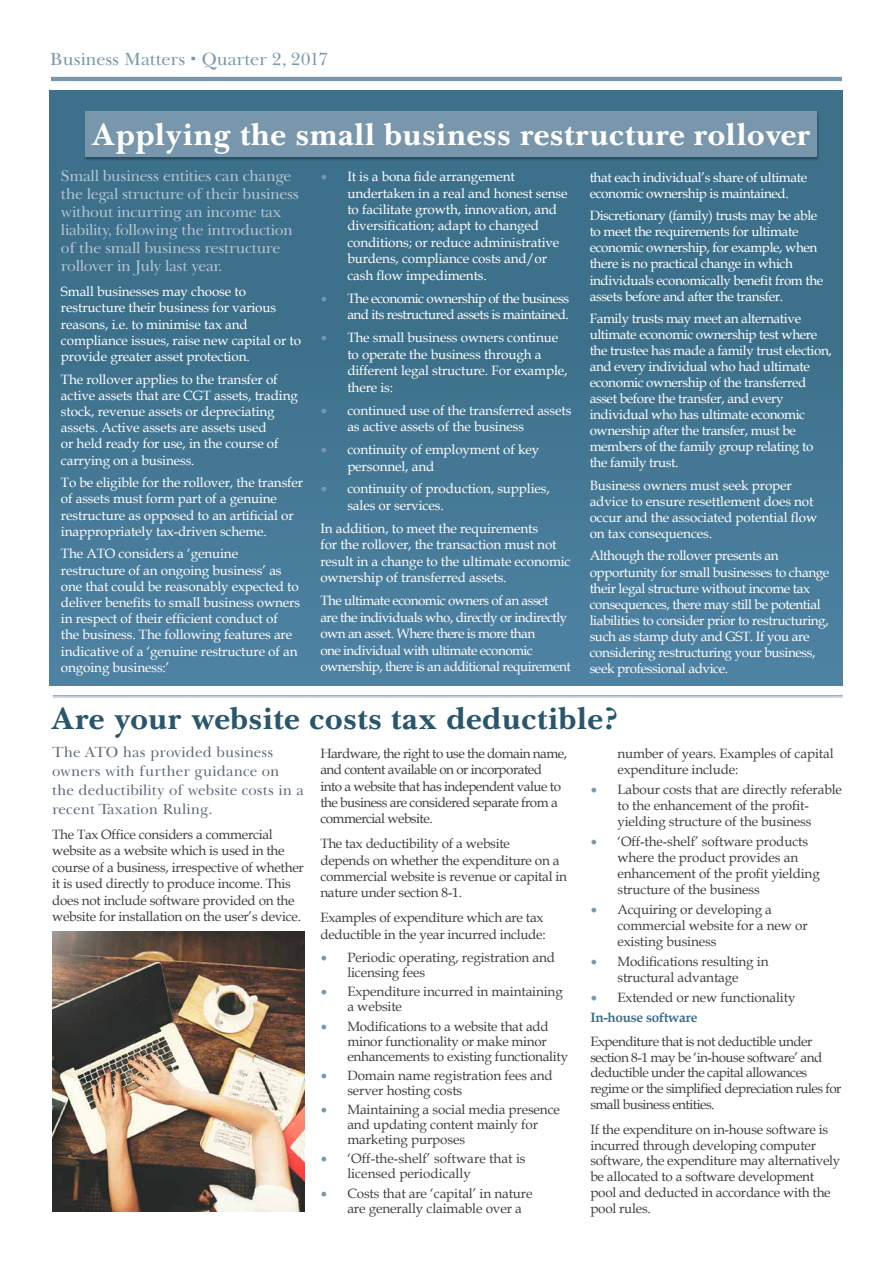
<style>
.page{position:relative;width:893px;height:1263px;background:#fff}
.page>*{position:absolute;margin:0;border:0;box-sizing:border-box;transform-origin:0 0}
.t1{font:700 31.5px "Baskerville Cyr LT Std";letter-spacing:.01em;color:#fff}
.t2{font:700 31.5px "Baskerville Cyr LT Std";letter-spacing:.01em;color:#2a566c}
.t3{font:18px "Baskerville Cyr LT Std Upright";letter-spacing:-.005em;color:#7897ac}
.t4{font:15.75px/18px "Baskerville Cyr LT Std Upright";letter-spacing:-.02em;color:#b6c5d1}
.t5{font:15px/18.8px "Baskerville Cyr LT Std Upright";letter-spacing:.01em;color:#5d6a7a}
.t6{font:13.5px/16.2px "Book Antiqua";letter-spacing:-.01em;color:#fff}
.t7{font:13.5px/15.9px "Book Antiqua";letter-spacing:-.02em;color:#414042}
.t8{font:13.5px/16px "Book Antiqua";letter-spacing:-.03em;color:#fff}
.t9{font:13.5px/16.4px "Book Antiqua";letter-spacing:-.04em;color:#414042}
.t10{font:13.5px/16.5px "Book Antiqua";letter-spacing:-.04em;color:#fff;text-align:right}
.t11{font:13.5px/15px "Book Antiqua";color:#414042}
.s1{font-family:"Minion Pro";font-size:18px;color:#7897ac}
.s2{font-weight:700;color:#3c708b}
</style>
<div class="page">
<div style="left:50px;top:91px;width:793px;height:595px;background:linear-gradient(to bottom,#376b85,#4c809f)"></div>
<div style="left:84px;top:111px;width:736px;height:50px;background:#000;opacity:.3"></div>
<div style="left:85px;top:112px;width:732px;height:45px;background:#7897ac"></div>
<hr style="left:51px;top:77px;width:791px;height:4px;background:#7897ac">
<img style="left:52px;top:931px;width:252px;height:281px">
<hr style="left:53px;top:697px;width:789px;height:1px;background:#92acc5">
<hr style="left:53px;top:695px;width:789px;height:1px;background:#92acc5">
<h2 class="t3" style="left:50px;top:49px;width:280px">Business Matters Quarter 2, 2017</h2>
<h1 class="t1" style="left:91px;top:116px;width:721px">Applying the small business restructure rollover</h1>
<p class="t4" style="left:61px;top:168px;width:240px">Small business entities can change the legal structure of their business without incurring an income tax liability, following the introduction of the small business restructure rollover in July last year.</p>
<p class="t6" style="left:61px;top:283px;width:242px">Small businesses may choose to restructure their business for various reasons, i.e. to minimise tax and compliance issues, raise new capital or to provide greater asset protection.</p>
<p class="t6" style="left:61px;top:370px;width:238px">The rollover applies to the transfer of active assets that are CGT assets, trading stock, revenue assets or depreciating assets. Active assets are assets used<br>or held ready for use, in the course of carrying on a business.</p>
<p class="t6" style="left:61px;top:474px;width:244px">To be eligible for the rollover, the transfer of assets must form part of a genuine restructure as opposed to an artificial or inappropriately tax-driven scheme.</p>
<p class="t6" style="left:61px;top:545px;width:241px">The ATO considers a ‘genuine restructure of an ongoing business’ as one that could be reasonably expected to deliver benefits to small business owners in respect of their efficient conduct of<br>the business. The following features are indicative of a ‘genuine restructure of an ongoing business:’</p>
<p class="t6" style="left:347px;top:168px;width:222px;text-indent:-27px"><span class="s1">•</span> It is a bona fide arrangement undertaken in a real and honest sense to facilitate growth, innovation, and diversification; adapt to changed conditions; or reduce administrative burdens, compliance costs and/or cash flow impediments.</p>
<p class="t10" style="left:320px;top:290px;width:250px"><span class="s1">•</span> The economic ownership of the business and its restructured assets is maintained.</p>
<p class="t6" style="left:347px;top:329px;width:222px;text-indent:-27px"><span class="s1">•</span> The small business owners continue to operate the business through a different legal structure. For example, there is:</p>
<p class="t6" style="left:347px;top:401px;width:226px;text-indent:-27px"><span class="s1">•</span> continued use of the transferred assets as active assets of the business</p>
<p class="t6" style="left:347px;top:441px;width:193px;text-indent:-27px"><span class="s1">•</span> continuity of employment of key personnel, and</p>
<p class="t6" style="left:347px;top:480px;width:204px;text-indent:-27px"><span class="s1">•</span> continuity of production, supplies, sales or services.</p>
<p class="t6" style="left:320px;top:520px;width:252px">In addition, to meet the requirements<br>for the rollover, the transaction must not result in a change to the ultimate economic ownership of transferred assets.</p>
<p class="t10" style="left:320px;top:592px;width:252px;text-align:left">The ultimate economic owners of an asset<br>are the individuals who, directly or indirectly own an asset. Where there is more than<br>one individual with ultimate economic ownership, there is an additional requirement</p>
<p class="t8" style="left:590px;top:169px;width:219px">that each individual’s share of ultimate economic ownership is maintained.</p>
<p class="t8" style="left:590px;top:207px;width:235px">Discretionary (family) trusts may be able to meet the requirements for ultimate economic ownership, for example, when there is no practical change in which individuals economically benefit from the assets before and after the transfer.</p>
<p class="t8" style="left:590px;top:310px;width:244px">Family trusts may meet an alternative ultimate economic ownership test where the trustee has made a family trust election, and every individual who had ultimate economic ownership of the transferred asset before the transfer, and every individual who has ultimate economic ownership after the transfer, must be members of the family group relating to the family trust.</p>
<p class="t6" style="left:590px;top:477px;width:229px">Business owners must seek proper advice to ensure resettlement does not occur and the associated potential flow on tax consequences.</p>
<p class="t8" style="left:590px;top:548px;width:241px">Although the rollover presents an opportunity for small businesses to change their legal structure without income tax consequences, there may still be potential liabilities to consider prior to restructuring, such as stamp duty and GST. If you are considering restructuring your business, seek professional advice.</p>
<h1 class="t2" style="left:50px;top:700px;width:569px">Are your website costs tax deductible?</h1>
<p class="t5" style="left:52px;top:743px;width:253px">The ATO has provided business owners with further guidance on the deductibility of website costs in a recent Taxation Ruling.</p>
<p class="t7" style="left:52px;top:825px;width:253px;line-height:16.5px">The Tax Office considers a commercial website as a website which is used in the course of a business, irrespective of whether it is used directly to produce income. This does not include software provided on the website for installation on the user’s device.</p>
<p class="t9" style="left:320px;top:745px;width:248px">Hardware, the right to use the domain name, and content available on or incorporated into a website that has independent value to the business are considered separate from a commercial website.</p>
<p class="t7" style="left:320px;top:835px;width:248px;line-height:16.4px">The tax deductibility of a website<br>depends on whether the expenditure on a commercial website is revenue or capital in nature under section 8-1.</p>
<p class="t7" style="left:320px;top:909px;width:227px;line-height:16.5px">Examples of expenditure which are tax deductible in the year incurred include:</p>
<p class="t7" style="left:347px;top:950px;width:209px;line-height:15px;text-indent:-27px"><span class="s1">•</span> Periodic operating, registration and licensing fees</p>
<p class="t7" style="left:347px;top:984px;width:217px;line-height:15px;text-indent:-27px"><span class="s1">•</span> Expenditure incurred in maintaining a website</p>
<p class="t7" style="left:347px;top:1018px;width:222px;line-height:15px;text-indent:-27px"><span class="s1">•</span> Modifications to a website that add minor functionality or make minor enhancements to existing functionality</p>
<p class="t7" style="left:347px;top:1067px;width:207px;line-height:15px;text-indent:-27px"><span class="s1">•</span> Domain name registration fees and server hosting costs</p>
<p class="t7" style="left:347px;top:1102px;width:214px;line-height:15px;text-indent:-27px"><span class="s1">•</span> Maintaining a social media presence and updating content mainly for marketing purposes</p>
<p class="t11" style="left:347px;top:1151px;width:180px;text-indent:-27px"><span class="s1">•</span> ‘Off-the-shelf’ software that is licensed periodically</p>
<p class="t7" style="left:347px;top:1185px;width:187px;line-height:15px;text-indent:-27px"><span class="s1">•</span> Costs that are ‘capital’ in nature are generally claimable over a</p>
<p class="t7" style="left:617px;top:745px;width:218px">number of years. Examples of capital expenditure include:</p>
<p class="t7" style="left:590px;top:781px;width:253px;text-align:center"><span class="s1">•</span> Labour costs that are directly referable to the enhancement of the profit-<br>yielding structure of the business</p>
<p class="t7" style="left:617px;top:833px;width:204px;text-indent:-27px"><span class="s1">•</span> ‘Off-the-shelf’ software products where the product provides an enhancement of the profit yielding structure of the business</p>
<p class="t7" style="left:617px;top:901px;width:192px;text-indent:-27px"><span class="s1">•</span> Acquiring or developing a commercial website for a new or existing business</p>
<p class="t7" style="left:590px;top:953px;width:180px;text-align:center"><span class="s1">•</span> Modifications resulting in structural advantage</p>
<p class="t7" style="left:590px;top:987px;width:207px;line-height:20.1px"><span class="s1">•</span> Extended or new functionality<br><span class="s2">In-house software</span></p>
<p class="t9" style="left:590px;top:1033px;width:253px;line-height:15.9px">Expenditure that is not deductible under section 8-1 may be ‘in-house software’ and deductible under the capital allowances regime or the simplified depreciation rules for small business entities.</p>
<p class="t7" style="left:590px;top:1121px;width:251px">If the expenditure on in-house software is incurred through developing computer software, the expenditure may alternatively be allocated to a software development pool and deducted in accordance with the pool rules.</p>
</div>
